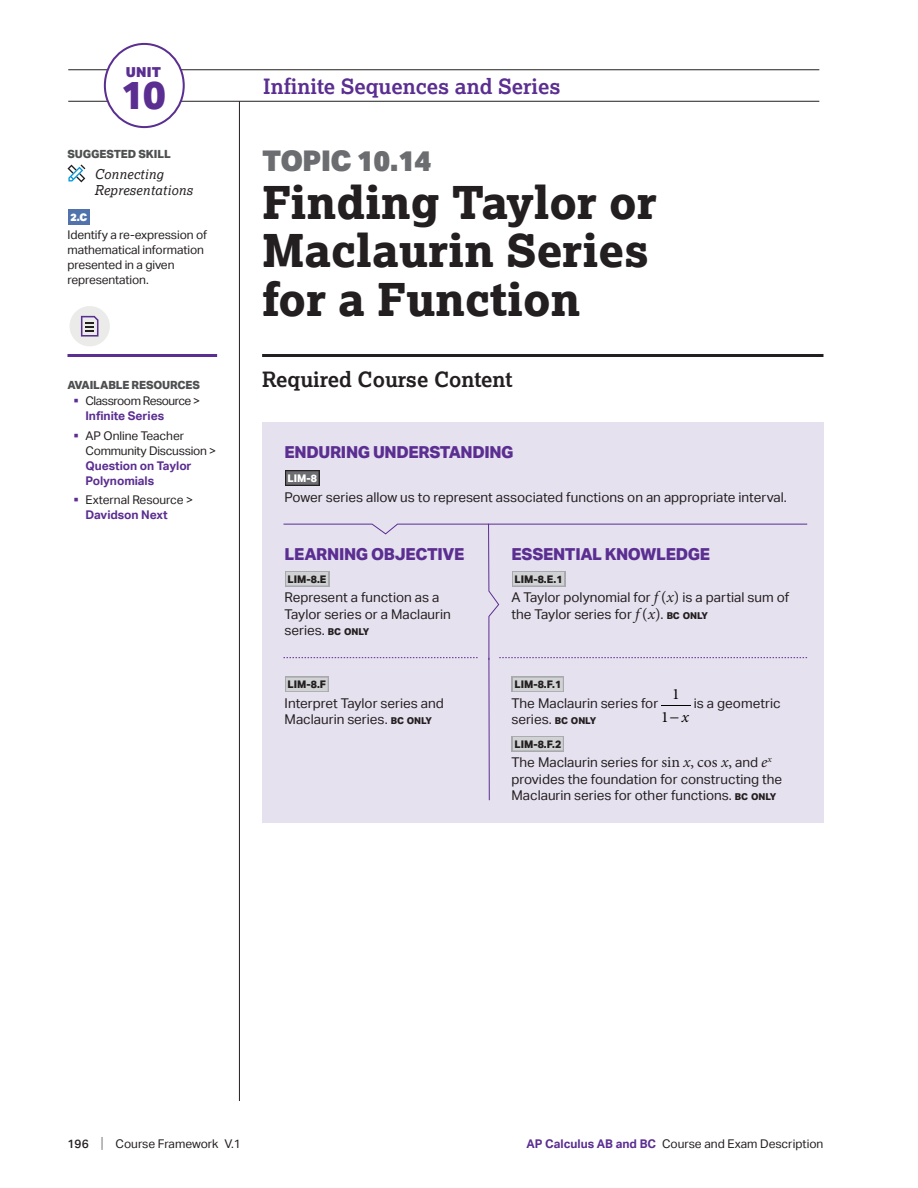
<style>
.page{position:relative;width:918px;height:1188px;background:#fff}
.page>*{position:absolute;margin:0;border:0;box-sizing:border-box;transform-origin:0 0}
.t1{font:800 45px/48px "Lexia";color:#231f20}
.t2{font:800 39.3px "Aktiv Grotesk";color:#5b2e91}
.t3{font:900 28.5px "Aktiv Grotesk";letter-spacing:-.02em;color:#6c6d70}
.t4{font:700 21px "Lexia";color:#5b2e91}
.t5{font:700 21px "Lexia";color:#231f20}
.t6{font:800 16.5px "Aktiv Grotesk";letter-spacing:-.02em;color:#5b2e91}
.t7{font:15.75px "Minion Pro";color:#000}
.t8{font:900 13.8px "Aktiv Grotesk";color:#5b2e91}
.t9{font:13.5px/16.5px "Aktiv Grotesk";color:#231f20}
.t10{font:italic 13.5px/16.5px "Lexia";letter-spacing:.02em;color:#231f20}
.t11{font:12px/15px "Aktiv Grotesk";letter-spacing:-.01em;color:#231f20}
.t12{font:12px/15px "Aktiv Grotesk";letter-spacing:-.035em;color:#231f20}
.t13{font:700 12px/15px "Aktiv Grotesk";letter-spacing:-.005em;color:#5b2e91}
.t14{font:800 11.25px "Aktiv Grotesk";letter-spacing:-.01em;color:#4e4f50}
.t15{font:800 10.5px "Aktiv Grotesk";color:#231f20}
.t16{font:800 10.5px "Aktiv Grotesk";color:#fff}
.t17{font:900 10.5px "Aktiv Grotesk";color:#fff}
.s1{color:#5b2e91}
.s2{font-weight:700;color:#5b2e91}
.s3{font-weight:800;font-size:9.45px}
.s4{font-family:"Minion Pro";font-style:italic;font-size:15.75px}
.s5{font-family:"Minion Pro";font-size:15.75px}
.s6{font-style:italic}
.s7{font-weight:500}
.s8{font-size:15px;color:#808285}
</style>
<div class="page">
<hr style="left:239px;top:101px;width:1px;height:1000px;background:#231f20">
<div style="left:489px;top:657px;width:335px;height:166px;background:#e6e1ef"></div>
<div style="left:512px;top:677px;width:52px;height:15px;background:#a8a9ad"></div>
<div style="left:513px;top:678px;width:50px;height:13px;background:#d1d2d4"></div>
<div style="left:512px;top:736px;width:52px;height:16px;background:#b8b9bd"></div>
<div style="left:513px;top:737px;width:50px;height:13px;background:#d1d2d4"></div>
<svg style="left:662px;top:705px;width:29px;height:1px"></svg>
<div style="left:262px;top:657px;width:227px;height:166px;background:#e6e1ef"></div>
<div style="left:285px;top:677px;width:44px;height:15px;background:#a8a9ad"></div>
<div style="left:286px;top:678px;width:42px;height:13px;background:#d1d2d4"></div>
<hr style="left:68px;top:354px;width:149px;height:3px;background:#5b2e91">
<div style="left:70px;top:306px;width:40px;height:40px;background:#ebece9;border-radius:50%"></div>
<svg style="left:81px;top:316px;width:17px;height:21px"></svg>
<div style="left:68px;top:209px;width:22px;height:15px;background:#5172aa"></div>
<svg style="left:68px;top:164px;width:17px;height:18px"></svg>
<div style="left:262px;top:524px;width:227px;height:134px;background:#e6e1ef"></div>
<div style="left:489px;top:524px;width:335px;height:134px;background:#e6e1ef"></div>
<div style="left:262px;top:422px;width:562px;height:102px;background:#e6e1ef"></div>
<div style="left:285px;top:470px;width:35px;height:16px;background:#231f20"></div>
<div style="left:286px;top:471px;width:33px;height:14px;background:#6c6d70"></div>
<hr style="left:68px;top:69px;width:751px;height:1px;background:#231f20">
<hr style="left:68px;top:101px;width:751px;height:1px;background:#231f20">
<div style="left:105px;top:44px;width:79px;height:83px;background:#fff;border-radius:50%"></div>
<div style="left:104px;top:43px;width:81px;height:85px;border:2px solid #5b2e91;border-radius:50%"></div>
<svg style="left:283px;top:523px;width:525px;height:138px"></svg>
<hr style="left:489px;top:658px;width:1px;height:142px;background:#5b2e91">
<hr style="left:262px;top:354px;width:562px;height:3px;background:#231f20">
<div style="left:855px;top:114px;width:36px;height:37px;border:1px solid #231f20;border-radius:50%"></div>
<div style="left:855px;top:578px;width:36px;height:37px;border:1px solid #231f20;border-radius:50%"></div>
<div style="left:855px;top:1037px;width:36px;height:37px;border:1px solid #231f20;border-radius:50%"></div>
<p class="t8" style="left:126px;top:63px;width:37px">UNIT</p>
<h2 class="t2" style="left:121px;top:70px;width:47px">10</h2>
<p class="t14" style="left:68px;top:146px;width:105px">SUGGESTED SKILL</p>
<p class="t10" style="left:94px;top:165px;width:100px">Connecting<br>Representations</p>
<p class="t17" style="left:70px;top:210px;width:18px">2.C</p>
<p class="t11" style="left:68px;top:227px;width:141px">Identify a re-expression of mathematical information presented in a given representation.</p>
<p class="t14" style="left:68px;top:377px;width:134px">AVAILABLE RESOURCES</p>
<p class="t12" style="left:85px;top:393px;width:116px;text-indent:-12px"><span class="s1">▪</span> Classroom Resource &gt;<br><span class="s2">Infinite Series</span></p>
<p class="t11" style="left:85px;top:428px;width:132px;text-indent:-12px"><span class="s1">▪</span> AP Online Teacher<br>Community Discussion &gt;</p>
<p class="t13" style="left:85px;top:458px;width:108px">Question on Taylor<br>Polynomials</p>
<p class="t11" style="left:85px;top:492px;width:109px;text-indent:-12px"><span class="s1">▪</span> External Resource &gt;<br><span class="s2">Davidson Next</span></p>
<h3 class="t4" style="left:263px;top:73px;width:299px">Infinite Sequences and Series</h3>
<h3 class="t3" style="left:262px;top:143px;width:171px">TOPIC 10.14</h3>
<h1 class="t1" style="left:262px;top:178px;width:396px">Finding Taylor or<br>Maclaurin Series for a Function</h1>
<h3 class="t5" style="left:262px;top:366px;width:252px">Required Course Content</h3>
<p class="t6" style="left:285px;top:442px;width:231px">ENDURING UNDERSTANDING</p>
<p class="t16" style="left:288px;top:472px;width:31px">LIM-8</p>
<p class="t9" style="left:285px;top:489px;width:504px">Power series allow us to represent associated functions on an appropriate interval.</p>
<p class="t6" style="left:285px;top:543px;width:181px">LEARNING OBJECTIVE</p>
<p class="t15" style="left:288px;top:572px;width:40px">LIM-8.E</p>
<p class="t9" style="left:285px;top:589px;width:168px">Represent a function as a<br>Taylor series or a Maclaurin series. <span class="s3">BC ONLY</span></p>
<p class="t15" style="left:288px;top:678px;width:40px">LIM-8.F</p>
<p class="t9" style="left:285px;top:695px;width:161px">Interpret Taylor series and<br>Maclaurin series. <span class="s3">BC ONLY</span></p>
<p class="t6" style="left:512px;top:543px;width:200px">ESSENTIAL KNOWLEDGE</p>
<p class="t15" style="left:514px;top:572px;width:50px">LIM-8.E.1</p>
<p class="t9" style="left:512px;top:589px;width:279px">A Taylor polynomial for <span class="s4">f</span> <span class="s5">(</span><span class="s4">x</span><span class="s5">)</span> is a partial sum of the Taylor series for <span class="s4">f</span> <span class="s5">(</span><span class="s4">x</span><span class="s5">)</span>. <span class="s3">BC ONLY</span></p>
<p class="t15" style="left:514px;top:678px;width:48px">LIM-8.F.1</p>
<p class="t9" style="left:512px;top:695px;width:148px">The Maclaurin series for</p>
<p class="t7" style="left:672px;top:684px;width:9px">1</p>
<p class="t9" style="left:694px;top:695px;width:88px">is a geometric</p>
<p class="t7" style="left:661px;top:706px;width:29px">1−<span class="s6">x</span></p>
<p class="t9" style="left:511px;top:712px;width:86px">series. <span class="s3">BC ONLY</span></p>
<p class="t15" style="left:514px;top:737px;width:48px">LIM-8.F.2</p>
<p class="t9" style="left:512px;top:754px;width:272px">The Maclaurin series for <span class="s5">sin</span> <span class="s4">x</span><span class="s5">, cos</span> <span class="s4">x</span><span class="s5">,</span> and <span class="s4">e</span><sup>x </sup>provides the foundation for constructing the<br>Maclaurin series for other functions. <span class="s3">BC ONLY</span></p>
<p class="t11" style="left:68px;top:1136px;width:175px"><span class="s7">196</span> <span class="s8">|</span> Course Framework V.1</p>
<p class="t11" style="left:526px;top:1136px;width:299px"><span class="s2">AP Calculus AB and BC</span> Course and Exam Description</p>
</div>
